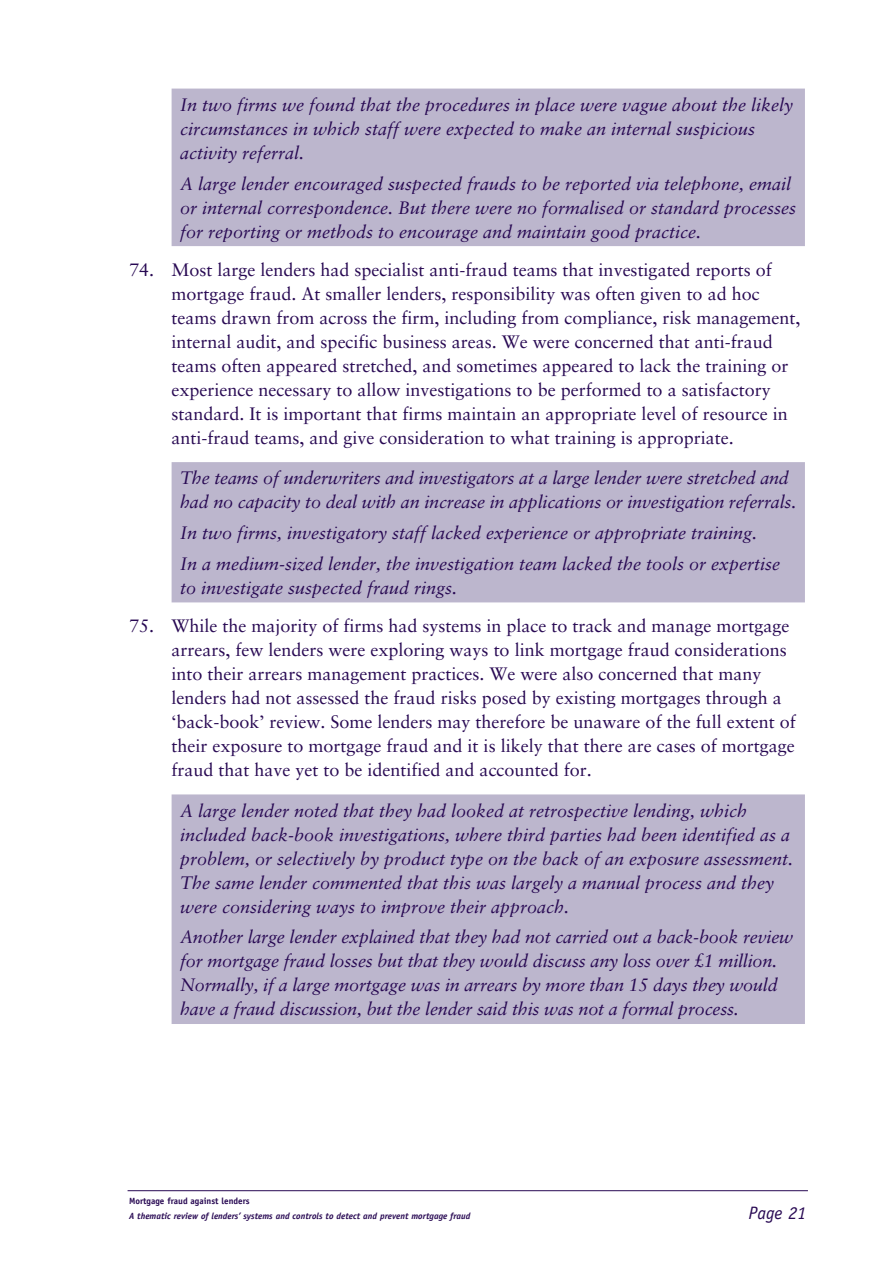
<style>
.page{position:relative;width:893px;height:1263px;background:#fff}
.page>*{position:absolute;margin:0;border:0;box-sizing:border-box;transform-origin:0 0}
.t1{font:italic 18px/24px "Sabon LT Std";color:#280953}
.t2{font:18px/24px "Sabon LT Std";color:#280953}
.t3{font:italic 18px "Officina Sans Std";color:#280953}
.t4{font:italic 700 9px "Officina Sans Std";color:#280953}
.t5{font:700 9px "Officina Sans Std";color:#280953}
</style>
<div class="page">
<hr style="left:128px;top:1190px;width:680px;height:1px;background:#280953">
<div style="left:172px;top:89px;width:633px;height:157px;background:#bcb6cd"></div>
<div style="left:172px;top:462px;width:633px;height:140px;background:#bcb6cd"></div>
<div style="left:172px;top:794px;width:633px;height:230px;background:#bcb6cd"></div>
<p class="t1" style="left:180px;top:93px;width:615px">In two firms we found that the procedures in place were vague about the likely circumstances in which staff were expected to make an internal suspicious activity referral.</p>
<p class="t1" style="left:180px;top:171px;width:618px">A large lender encouraged suspected frauds to be reported via telephone, email or internal correspondence. But there were no formalised or standard processes for reporting or methods to encourage and maintain good practice.</p>
<p class="t2" style="left:172px;top:258px;width:630px;text-indent:-43px">74. Most large lenders had specialist anti-fraud teams that investigated reports of mortgage fraud. At smaller lenders, responsibility was often given to ad hoc teams drawn from across the firm, including from compliance, risk management, internal audit, and specific business areas. We were concerned that anti-fraud teams often appeared stretched, and sometimes appeared to lack the training or experience necessary to allow investigations to be performed to a satisfactory standard. It is important that firms maintain an appropriate level of resource in anti-fraud teams, and give consideration to what training is appropriate.</p>
<p class="t1" style="left:180px;top:466px;width:618px">The teams of underwriters and investigators at a large lender were stretched and had no capacity to deal with an increase in applications or investigation referrals.</p>
<p class="t1" style="left:180px;top:517px;width:602px;line-height:30.8px">In two firms, investigatory staff lacked experience or appropriate training.<br>In a medium-sized lender, the investigation team lacked the tools or expertise</p>
<p class="t1" style="left:180px;top:576px;width:279px">to investigate suspected fraud rings.</p>
<p class="t2" style="left:172px;top:614px;width:626px;text-indent:-43px">75. While the majority of firms had systems in place to track and manage mortgage arrears, few lenders were exploring ways to link mortgage fraud considerations into their arrears management practices. We were also concerned that many lenders had not assessed the fraud risks posed by existing mortgages through a ‘back-book’ review. Some lenders may therefore be unaware of the full extent of their exposure to mortgage fraud and it is likely that there are cases of mortgage fraud that have yet to be identified and accounted for.</p>
<p class="t1" style="left:180px;top:798px;width:615px">A large lender noted that they had looked at retrospective lending, which included back-book investigations, where third parties had been identified as a problem, or selectively by product type on the back of an exposure assessment.<br>The same lender commented that this was largely a manual process and they were considering ways to improve their approach.</p>
<p class="t1" style="left:180px;top:925px;width:615px">Another large lender explained that they had not carried out a back-book review for mortgage fraud losses but that they would discuss any loss over £1 million.<br>Normally, if a large mortgage was in arrears by more than 15 days they would have a fraud discussion, but the lender said this was not a formal process.</p>
<p class="t5" style="left:129px;top:1195px;width:122px">Mortgage fraud against lenders</p>
<p class="t4" style="left:129px;top:1210px;width:343px">A thematic review of lenders’ systems and controls to detect and prevent mortgage fraud</p>
<p class="t3" style="left:749px;top:1202px;width:59px">Page 21</p>
</div>
